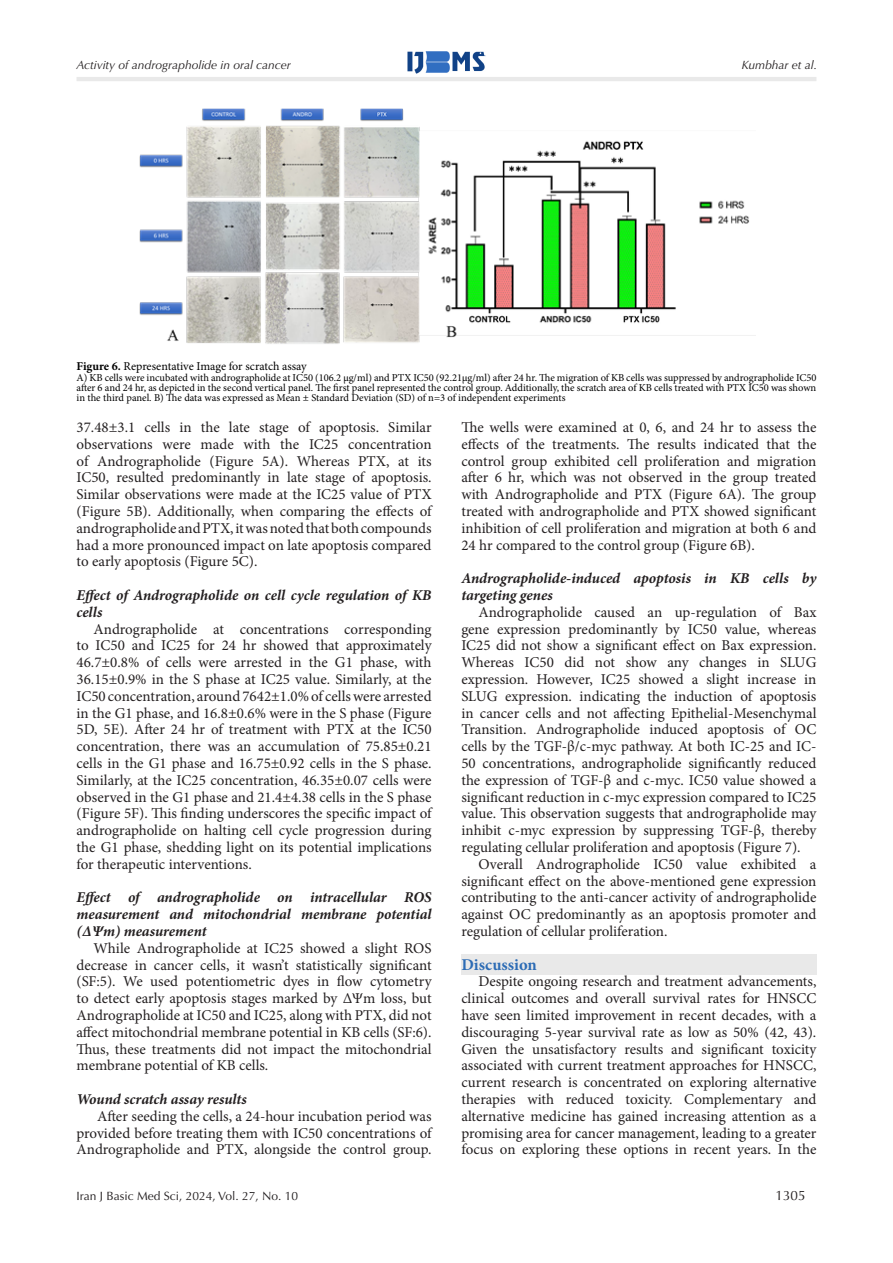
<style>
.page{position:relative;width:893px;height:1263px;background:#fff}
.page>*{position:absolute;margin:0;border:0;box-sizing:border-box;transform-origin:0 0}
.t1{font:700 16.5px "Minion Pro";color:#2d6cb5}
.List_Paragraph{font:15px/16.8px "Minion Pro";letter-spacing:-.005em;color:#231f20;text-align:justify}
.Body_Text{font:15px/16.8px "Minion Pro";color:#231f20;text-align:justify}
.Body_Text-2{font:italic 700 15px/16.8px "Minion Pro";letter-spacing:-.005em;color:#231f20}
.List_Paragraph-2{font:italic 700 15px/16.8px "Minion Pro";letter-spacing:-.005em;color:#231f20}
.t2{font:13.5px "Optima LT Std";color:#231f20}
.t3{font:italic 12px "Optima LT Std";color:#231f20}
.t4{font:12px "Minion Pro";letter-spacing:-.005em;color:#000}
.t5{font:12px "Optima LT Std";color:#231f20}
.t6{font:10.5px/10.4px "Minion Pro";color:#000;text-align:justify}
.s1{font-weight:700}
</style>
<div class="page">
<hr style="left:77px;top:77px;width:739px;height:4px;background:#e9e9e9">
<img style="left:407px;top:51px;width:79px;height:23px">
<div style="left:461px;top:954px;width:355px;height:21px;background:#e9e9e9"></div>
<img style="left:139px;top:108px;width:616px;height:236px">
<p class="t3" style="left:77px;top:58px;width:216px">Activity of andrographolide in oral cancer</p>
<p class="t3" style="left:741px;top:58px;width:77px">Kumbhar et al.</p>
<p class="t4" style="left:77px;top:358px;width:232px"><span class="s1">Figure 6.</span> Representative Image for scratch assay</p>
<p class="t6" style="left:77px;top:372px;width:741px">A) KB cells were incubated with andrographolide at IC50 (106.2 µg/ml) and PTX IC50 (92.21µg/ml) after 24 hr. The migration of KB cells was suppressed by andrographolide IC50 after 6 and 24 hr, as depicted in the second vertical panel. The first panel represented the control group. Additionally, the scratch area of KB cells treated with PTX IC50 was shown in the third panel. B) The data was expressed as Mean ± Standard Deviation (SD) of n=3 of independent experiments</p>
<p class="List_Paragraph" style="left:77px;top:419px;width:357px">37.48±3.1 cells in the late stage of apoptosis. Similar observations were made with the IC25 concentration of Andrographolide (Figure 5A). Whereas PTX, at its IC50, resulted predominantly in late stage of apoptosis.<br>Similar observations were made at the IC25 value of PTX (Figure 5B). Additionally, when comparing the effects of andrographolide and PTX, it was noted that both compounds had a more pronounced impact on late apoptosis compared to early apoptosis (Figure 5C).</p>
<p class="Body_Text-2" style="left:77px;top:586px;width:357px">Effect of Andrographolide on cell cycle regulation of KB cells</p>
<p class="List_Paragraph" style="left:77px;top:620px;width:357px;text-indent:17px">Andrographolide at concentrations corresponding to IC50 and IC25 for 24 hr showed that approximately 46.7±0.8% of cells were arrested in the G1 phase, with 36.15±0.9% in the S phase at IC25 value. Similarly, at the IC50 concentration, around 7642±1.0% of cells were arrested in the G1 phase, and 16.8±0.6% were in the S phase (Figure 5D, 5E). After 24 hr of treatment with PTX at the IC50 concentration, there was an accumulation of 75.85±0.21 cells in the G1 phase and 16.75±0.92 cells in the S phase.<br>Similarly, at the IC25 concentration, 46.35±0.07 cells were observed in the G1 phase and 21.4±4.38 cells in the S phase (Figure 5F). This finding underscores the specific impact of andrographolide on halting cell cycle progression during the G1 phase, shedding light on its potential implications for therapeutic interventions.</p>
<p class="Body_Text-2" style="left:77px;top:889px;width:357px;text-align:justify">Effect of andrographolide on intracellular ROS measurement and mitochondrial membrane potential (ΔΨm) measurement</p>
<p class="Body_Text" style="left:77px;top:940px;width:357px;text-indent:17px">While Andrographolide at IC25 showed a slight ROS decrease in cancer cells, it wasn’t statistically significant (SF:5). We used potentiometric dyes in flow cytometry to detect early apoptosis stages marked by ΔΨm loss, but Andrographolide at IC50 and IC25, along with PTX, did not affect mitochondrial membrane potential in KB cells (SF:6).<br>Thus, these treatments did not impact the mitochondrial membrane potential of KB cells.</p>
<p class="List_Paragraph-2" style="left:77px;top:1090px;width:172px">Wound scratch assay results</p>
<p class="List_Paragraph" style="left:77px;top:1108px;width:357px;text-indent:20px">After seeding the cells, a 24-hour incubation period was provided before treating them with IC50 concentrations of Andrographolide and PTX, alongside the control group.</p>
<p class="List_Paragraph" style="left:461px;top:419px;width:357px">The wells were examined at 0, 6, and 24 hr to assess the effects of the treatments. The results indicated that the control group exhibited cell proliferation and migration after 6 hr, which was not observed in the group treated with Andrographolide and PTX (Figure 6A). The group treated with andrographolide and PTX showed significant inhibition of cell proliferation and migration at both 6 and 24 hr compared to the control group (Figure 6B).</p>
<p class="List_Paragraph-2" style="left:461px;top:570px;width:357px">Andrographolide-induced apoptosis in KB cells by targeting genes</p>
<p class="List_Paragraph" style="left:461px;top:604px;width:357px;text-indent:17px">Andrographolide caused an up-regulation of Bax gene expression predominantly by IC50 value, whereas IC25 did not show a significant effect on Bax expression.<br>Whereas IC50 did not show any changes in SLUG expression. However, IC25 showed a slight increase in SLUG expression. indicating the induction of apoptosis in cancer cells and not affecting Epithelial-Mesenchymal Transition. Andrographolide induced apoptosis of OC cells by the TGF-β/c-myc pathway. At both IC-25 and IC-50 concentrations, andrographolide significantly reduced the expression of TGF-β and c-myc. IC50 value showed a significant reduction in c-myc expression compared to IC25 value. This observation suggests that andrographolide may inhibit c-myc expression by suppressing TGF-β, thereby regulating cellular proliferation and apoptosis (Figure 7).</p>
<p class="List_Paragraph" style="left:461px;top:856px;width:357px;text-indent:17px">Overall Andrographolide IC50 value exhibited a significant effect on the above-mentioned gene expression contributing to the anti-cancer activity of andrographolide against OC predominantly as an apoptosis promoter and regulation of cellular proliferation.</p>
<p class="t1" style="left:461px;top:953px;width:77px">Discussion</p>
<p class="List_Paragraph" style="left:461px;top:973px;width:357px;text-indent:17px">Despite ongoing research and treatment advancements, clinical outcomes and overall survival rates for HNSCC have seen limited improvement in recent decades, with a discouraging 5-year survival rate as low as 50% (42, 43).<br>Given the unsatisfactory results and significant toxicity associated with current treatment approaches for HNSCC, current research is concentrated on exploring alternative therapies with reduced toxicity. Complementary and alternative medicine has gained increasing attention as a promising area for cancer management, leading to a greater focus on exploring these options in recent years. In the</p>
<p class="t5" style="left:77px;top:1188px;width:223px">Iran J Basic Med Sci, 2024, Vol. 27, No. 10</p>
<p class="t2" style="left:776px;top:1187px;width:32px">1305</p>
</div>
